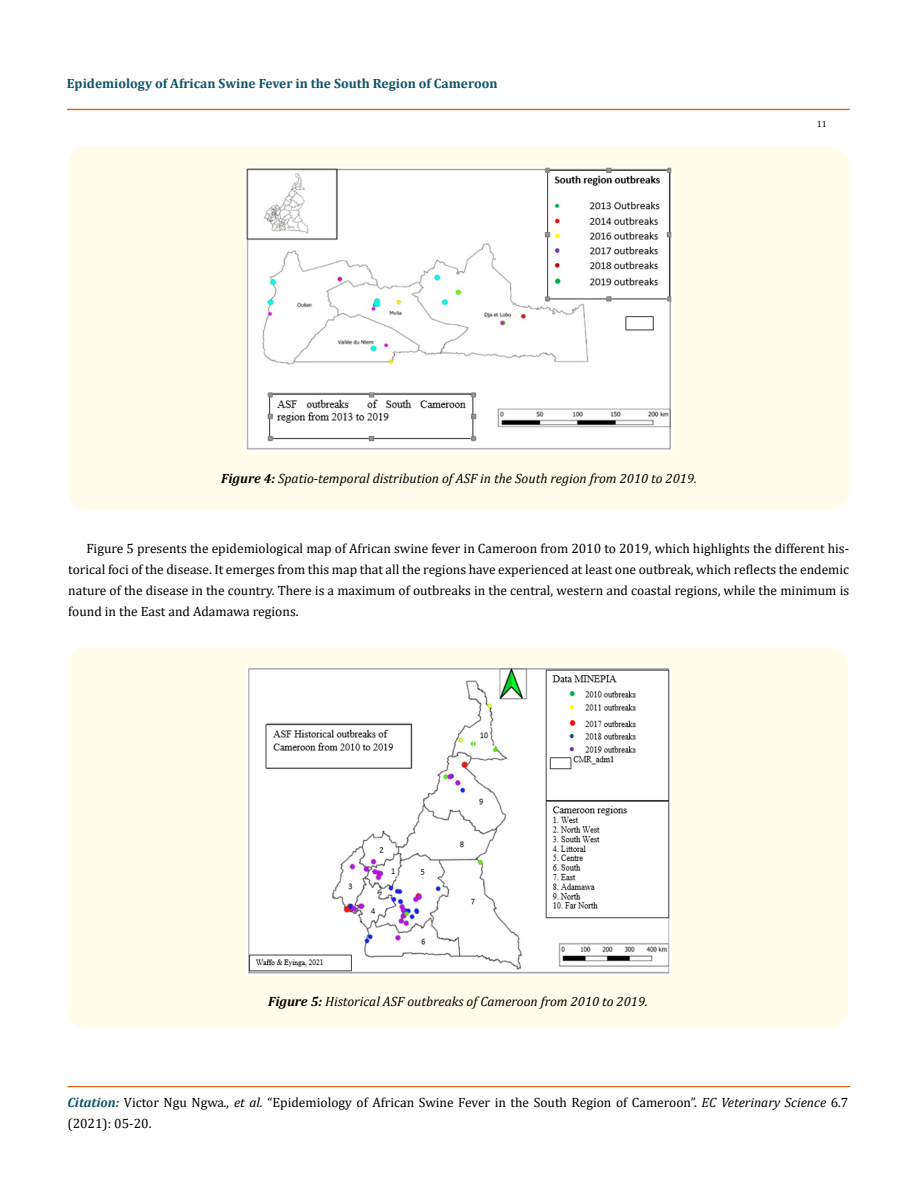
<style>
.page{position:relative;width:917px;height:1190px;background:#fff}
.page>*{position:absolute;margin:0;border:0;box-sizing:border-box;transform-origin:0 0}
.t1{font:13.5px/21px "Cambria";color:#000}
.t2{font:italic 13.5px "Cambria";color:#000}
.t3{font:700 13.5px "Cambria";color:#0e546a}
.t4{font:9px "Cambria";color:#000}
.s1{font-weight:700}
.s2{font-weight:700;font-style:italic;color:#0e546a}
.s3{font-style:italic}
</style>
<div class="page">
<div style="left:67px;top:109px;width:782px;height:1px;border:1px solid #e05d1a"></div>
<div style="left:68px;top:1086px;width:781px;height:1px;border:1px solid #e05d1a"></div>
<div style="left:69px;top:147px;width:780px;height:362px;background:#fffde9;border-radius:18px"></div>
<img style="left:245px;top:167px;width:427px;height:284px">
<div style="left:68px;top:647px;width:780px;height:381px;background:#fffde9;border-radius:18px"></div>
<img style="left:246px;top:666px;width:425px;height:309px">
<p class="t3" style="left:67px;top:74px;width:432px">Epidemiology of African Swine Fever in the South Region of Cameroon</p>
<p class="t4" style="left:816px;top:118px;width:11px">11</p>
<p class="t2" style="left:221px;top:468px;width:477px"><span class="s1">Figure 4:</span> Spatio-temporal distribution of ASF in the South region from 2010 to 2019.</p>
<p class="t1" style="left:68px;top:538px;width:782px;text-align:justify;text-indent:18px">Figure 5 presents the epidemiological map of African swine fever in Cameroon from 2010 to 2019, which highlights the different his&shy;torical foci of the disease. It emerges from this map that all the regions have experienced at least one outbreak, which reflects the endemic nature of the disease in the country. There is a maximum of outbreaks in the central, western and coastal regions, while the minimum is found in the East and Adamawa regions.</p>
<p class="t2" style="left:268px;top:992px;width:381px"><span class="s1">Figure 5:</span> Historical ASF outbreaks of Cameroon from 2010 to 2019.</p>
<p class="t1" style="left:68px;top:1091px;width:782px"><span class="s2">Citation:</span> Victor Ngu Ngwa<span class="s3">., et al.</span> “Epidemiology of African Swine Fever in the South Region of Cameroon”. <span class="s3">EC Veterinary Science</span> 6.7 (2021): 05-20.</p>
</div>
